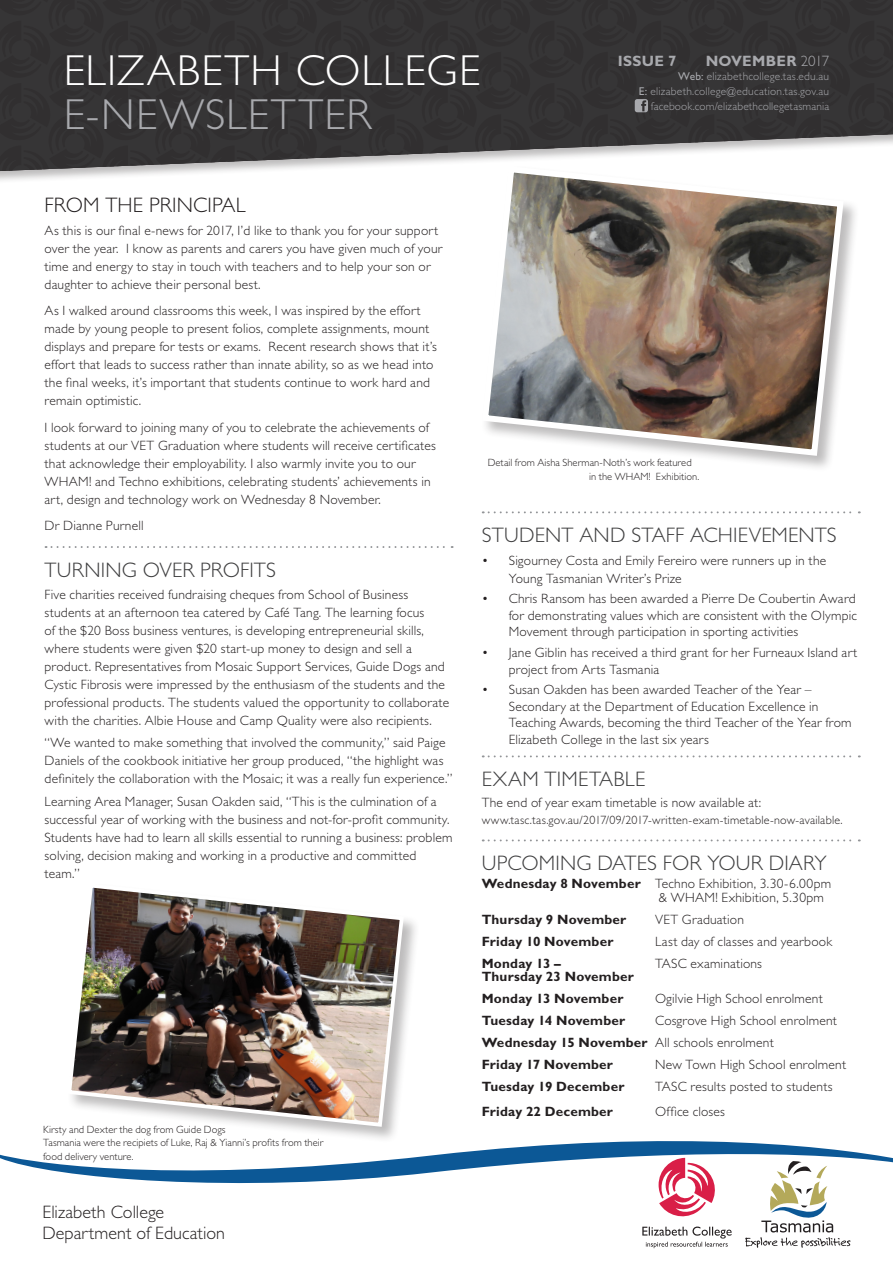
<style>
.page{position:relative;width:893px;height:1263px;background:#fff}
.page>*{position:absolute;margin:0;border:0;box-sizing:border-box;transform-origin:0 0}
.t1{font:300 43.5px/43.5px "Gill Sans Std";letter-spacing:.025em;color:#fff}
.EC_Heading_1{font:300 21px "Gill Sans Std";letter-spacing:.01em;color:#3e3e3f}
.EC_Heading_1_no_line{font:300 21px "Gill Sans Std";letter-spacing:.01em;color:#231f20}
.t2{font:300 18px/21px "Gill Sans Std";letter-spacing:.005em;color:#231f20}
.t3{font:700 15px "Gill Sans Std";letter-spacing:.02em;color:#a8a9ad}
.EC_Body_Bullets{font:300 13.5px/18px "Gill Sans Std";letter-spacing:.015em;color:#231f20}
.EC_Body{font:300 13.5px/18px "Gill Sans Std";letter-spacing:.015em;color:#231f20}
.EC_Body-2{font:700 13.5px "Gill Sans Std";letter-spacing:.015em;color:#231f20}
.EC_Body-3{font:300 12px "Gill Sans Std";letter-spacing:.02em;color:#231f20}
.EC_Body-4{font:300 11.4px/15px "Gill Sans Std";letter-spacing:.015em;color:#a8a9ad;text-align:right}
.EC_Body-5{font:300 10.5px/13.5px "Gill Sans Std";letter-spacing:.005em;color:#231f20}
.s1{color:#a8a9ad}
.s2{font-weight:300}
.s3{font-weight:400}
.s4{font-weight:700}
</style>
<div class="page">
<div style="left:0;top:0;width:893px;height:185px;background:#231f20;opacity:.3"></div>
<svg style="left:46px;top:546px;width:407px;height:2px"></svg>
<div style="left:481px;top:165px;width:379px;height:307px;background:#231f20;opacity:.3"></div>
<svg style="left:479px;top:171px;width:368px;height:288px"></svg>
<svg style="left:0;top:0;width:893px;height:171px;background:#464546"></svg>
<svg style="left:483px;top:511px;width:377px;height:2px"></svg>
<svg style="left:483px;top:755px;width:377px;height:2px"></svg>
<svg style="left:483px;top:839px;width:377px;height:2px"></svg>
<div style="left:66px;top:883px;width:354px;height:260px;background:#231f20;opacity:.3"></div>
<img style="left:66px;top:883px;width:340px;height:246px">
<svg style="left:0;top:1141px;width:893px;height:107px"></svg>
<p class="t1" style="left:64px;top:49px;width:418px">ELIZABETH COLLEGE<br><span class="s1">E-NEWSLETTER</span></p>
<p class="t3" style="left:618px;top:52px;width:60px">ISSUE 7</p>
<p class="t3" style="left:706px;top:52px;width:125px">NOVEMBER <span class="s2">2017</span></p>
<p class="EC_Body-4" style="left:639px;top:69px;width:192px"><span class="s3">Web:</span> elizabethcollege.tas.edu.au<br><span class="s3">E:</span> elizabeth.college@education.tas.gov.au facebook.com/elizabethcollegetasmania</p>
<p class="EC_Heading_1_no_line" style="left:45px;top:193px;width:203px">FROM THE PRINCIPAL</p>
<p class="EC_Body" style="left:45px;top:221px;width:399px">As this is our final e-news for 2017, I’d like to thank you for your support over the year. I know as parents and carers you have given much of your time and energy to stay in touch with teachers and to help your son or daughter to achieve their personal best.</p>
<p class="EC_Body" style="left:45px;top:302px;width:394px">As I walked around classrooms this week, I was inspired by the effort made by young people to present folios, complete assignments, mount displays and prepare for tests or exams. Recent research shows that it’s effort that leads to success rather than innate ability, so as we head into the final weeks, it’s important that students continue to work hard and remain optimistic.</p>
<p class="EC_Body" style="left:45px;top:418px;width:393px">I look forward to joining many of you to celebrate the achievements of students at our VET Graduation where students will receive certificates that acknowledge their employability. I also warmly invite you to our WHAM! and Techno exhibitions, celebrating students’ achievements in art, design and technology work on Wednesday 8 November.</p>
<p class="EC_Body" style="left:45px;top:517px;width:100px">Dr Dianne Purnell</p>
<p class="EC_Heading_1" style="left:45px;top:558px;width:233px">TURNING OVER PROFITS</p>
<p class="EC_Body_Bullets" style="left:45px;top:586px;width:406px">Five charities received fundraising cheques from School of Business students at an afternoon tea catered by Café Tang. The learning focus<br>of the $20 Boss business ventures, is developing entrepreneurial skills, where students were given $20 start-up money to design and sell a product. Representatives from Mosaic Support Services, Guide Dogs and Cystic Fibrosis were impressed by the enthusiasm of the students and the professional products. The students valued the opportunity to collaborate with the charities. Albie House and Camp Quality were also recipients.</p>
<p class="EC_Body_Bullets" style="left:45px;top:734px;width:410px">“We wanted to make something that involved the community,” said Paige<br>Daniels of the cookbook initiative her group produced, “the highlight was definitely the collaboration with the Mosaic; it was a really fun experience.”</p>
<p class="EC_Body_Bullets" style="left:45px;top:792px;width:409px">Learning Area Manager, Susan Oakden said, “This is the culmination of a successful year of working with the business and not-for-profit community.<br>Students have had to learn all skills essential to running a business: problem solving, decision making and working in a productive and committed team.”</p>
<p class="EC_Body-5" style="left:43px;top:1122px;width:282px">Kirsty and Dexter the dog from Guide Dogs<br>Tasmania were the recipiets of Luke, Raj &amp; Yianni’s profits from their food delivery venture.</p>
<p class="t2" style="left:43px;top:1202px;width:184px">Elizabeth College<br>Department of Education</p>
<p class="EC_Body-5" style="left:589px;top:456px;width:112px;text-indent:-101px">Detail from Aisha Sherman-Noth’s work featured in the WHAM! Exhibition.</p>
<p class="EC_Heading_1" style="left:482px;top:523px;width:357px">STUDENT AND STAFF ACHIEVEMENTS</p>
<p class="EC_Body_Bullets" style="left:509px;top:551px;width:319px;text-indent:-27px">• Sigourney Costa and Emily Fereiro were runners up in the<br>Young Tasmanian Writer’s Prize</p>
<p class="EC_Body_Bullets" style="left:509px;top:591px;width:350px;line-height:16.5px;text-align:justify;text-indent:-27px">• Chris Ransom has been awarded a Pierre De Coubertin Award for demonstrating values which are consistent with the Olympic Movement through participation in sporting activities</p>
<p class="EC_Body_Bullets" style="left:509px;top:644px;width:350px;line-height:16.5px;text-indent:-27px">• Jane Giblin has received a third grant for her Furneaux Island art project from Arts Tasmania</p>
<p class="EC_Body_Bullets" style="left:509px;top:682px;width:344px;line-height:16.5px;text-indent:-27px">• Susan Oakden has been awarded Teacher of the Year – Secondary at the Department of Education Excellence in Teaching Awards, becoming the third Teacher of the Year from Elizabeth College in the last six years</p>
<p class="EC_Heading_1" style="left:482px;top:767px;width:165px">EXAM TIMETABLE</p>
<p class="EC_Body" style="left:482px;top:794px;width:281px">The end of year exam timetable is now available at:</p>
<p class="EC_Body-3" style="left:482px;top:813px;width:362px">www.tasc.tas.gov.au/2017/09/2017-written-exam-timetable-now-available.</p>
<p class="EC_Heading_1" style="left:482px;top:851px;width:346px">UPCOMING DATES FOR YOUR DIARY</p>
<p class="EC_Body" style="left:659px;top:877px;width:174px;line-height:13.5px;text-indent:-177px"><span class="s4">Wednesday 8 November</span> Techno Exhibition, 3.30-6.00pm &amp; WHAM! Exhibition, 5.30pm</p>
<p class="EC_Body-2" style="left:482px;top:911px;width:146px">Thursday 9 November</p>
<p class="EC_Body" style="left:655px;top:910px;width:91px">VET Graduation</p>
<p class="EC_Body-2" style="left:482px;top:933px;width:133px">Friday 10 November</p>
<p class="EC_Body" style="left:655px;top:932px;width:179px">Last day of classes and yearbook</p>
<p class="EC_Body-2" style="left:482px;top:955px;width:81px">Monday 13 –</p>
<p class="EC_Body" style="left:655px;top:954px;width:109px">TASC examinations</p>
<p class="EC_Body-2" style="left:482px;top:968px;width:154px">Thursday 23 November</p>
<p class="EC_Body-2" style="left:482px;top:990px;width:143px">Monday 13 November</p>
<p class="EC_Body" style="left:655px;top:990px;width:169px">Ogilvie High School enrolment</p>
<p class="EC_Body-2" style="left:482px;top:1012px;width:145px">Tuesday 14 November</p>
<p class="EC_Body" style="left:655px;top:1012px;width:183px">Cosgrove High School enrolment</p>
<p class="EC_Body-2" style="left:482px;top:1034px;width:294px">Wednesday 15 November <span class="s2">All schools enrolment</span></p>
<p class="EC_Body-2" style="left:482px;top:1056px;width:133px">Friday 17 November</p>
<p class="EC_Body" style="left:655px;top:1056px;width:193px">New Town High School enrolment</p>
<p class="EC_Body-2" style="left:482px;top:1078px;width:144px">Tuesday 19 December</p>
<p class="EC_Body" style="left:655px;top:1078px;width:179px">TASC results posted to students</p>
<p class="EC_Body-2" style="left:482px;top:1103px;width:133px">Friday 22 December</p>
<p class="EC_Body" style="left:655px;top:1103px;width:71px">Office closes</p>
</div>
